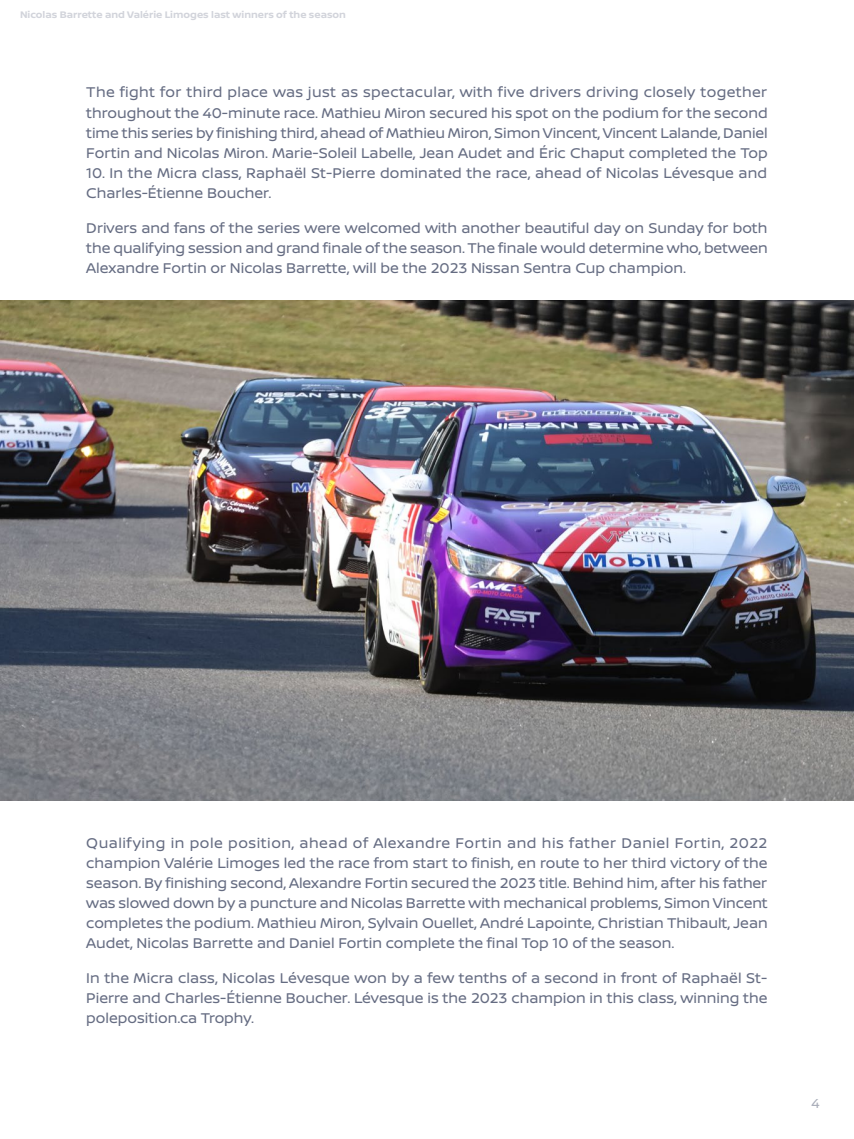
<style>
.page{position:relative;width:854px;height:1139px;background:#fff}
.page>*{position:absolute;margin:0;border:0;box-sizing:border-box;transform-origin:0 0}
.Texte{font:15px/20px "Nissan Brand";color:#656c82;text-align:justify}
.t1{font:13.88px "Nissan Brand";color:#a9adb9}
.Ancre_de_texte__suit{font:700 10.12px "Nissan Brand";color:#d2d4db}
</style>
<div class="page">
<img style="left:0;top:300px;width:853px;height:500px">
<p class="Ancre_de_texte__suit" style="left:20px;top:7px;width:327px">Nicolas Barrette and Valérie Limoges last winners of the season</p>
<p class="Texte" style="left:86px;top:82px;width:683px">The fight for third place was just as spectacular, with five drivers driving closely together throughout the 40-minute race. Mathieu Miron secured his spot on the podium for the second time this series by finishing third, ahead of Mathieu Miron, Simon Vincent, Vincent Lalande, Daniel Fortin and Nicolas Miron. Marie-Soleil Labelle, Jean Audet and Éric Chaput completed the Top</p>
<p class="Texte" style="left:86px;top:162px;width:682px">10. In the Micra class, Raphaël St-Pierre dominated the race, ahead of Nicolas Lévesque and<br>Charles-Étienne Boucher.</p>
<p class="Texte" style="left:86px;top:217px;width:683px">Drivers and fans of the series were welcomed with another beautiful day on Sunday for both the qualifying session and grand finale of the season. The finale would determine who, between Alexandre Fortin or Nicolas Barrette, will be the 2023 Nissan Sentra Cup champion.</p>
<p class="Texte" style="left:86px;top:832px;width:683px">Qualifying in pole position, ahead of Alexandre Fortin and his father Daniel Fortin, 2022 champion Valérie Limoges led the race from start to finish, en route to her third victory of the season. By finishing second, Alexandre Fortin secured the 2023 title. Behind him, after his father was slowed down by a puncture and Nicolas Barrette with mechanical problems, Simon Vincent completes the podium. Mathieu Miron, Sylvain Ouellet, André Lapointe, Christian Thibault, Jean Audet, Nicolas Barrette and Daniel Fortin complete the final Top 10 of the season.</p>
<p class="Texte" style="left:86px;top:967px;width:682px">In the Micra class, Nicolas Lévesque won by a few tenths of a second in front of Raphaël St-Pierre and Charles-Étienne Boucher. Lévesque is the 2023 champion in this class, winning the poleposition.ca Trophy.</p>
<p class="t1" style="left:810px;top:1092px;width:10px">4</p>
</div>
